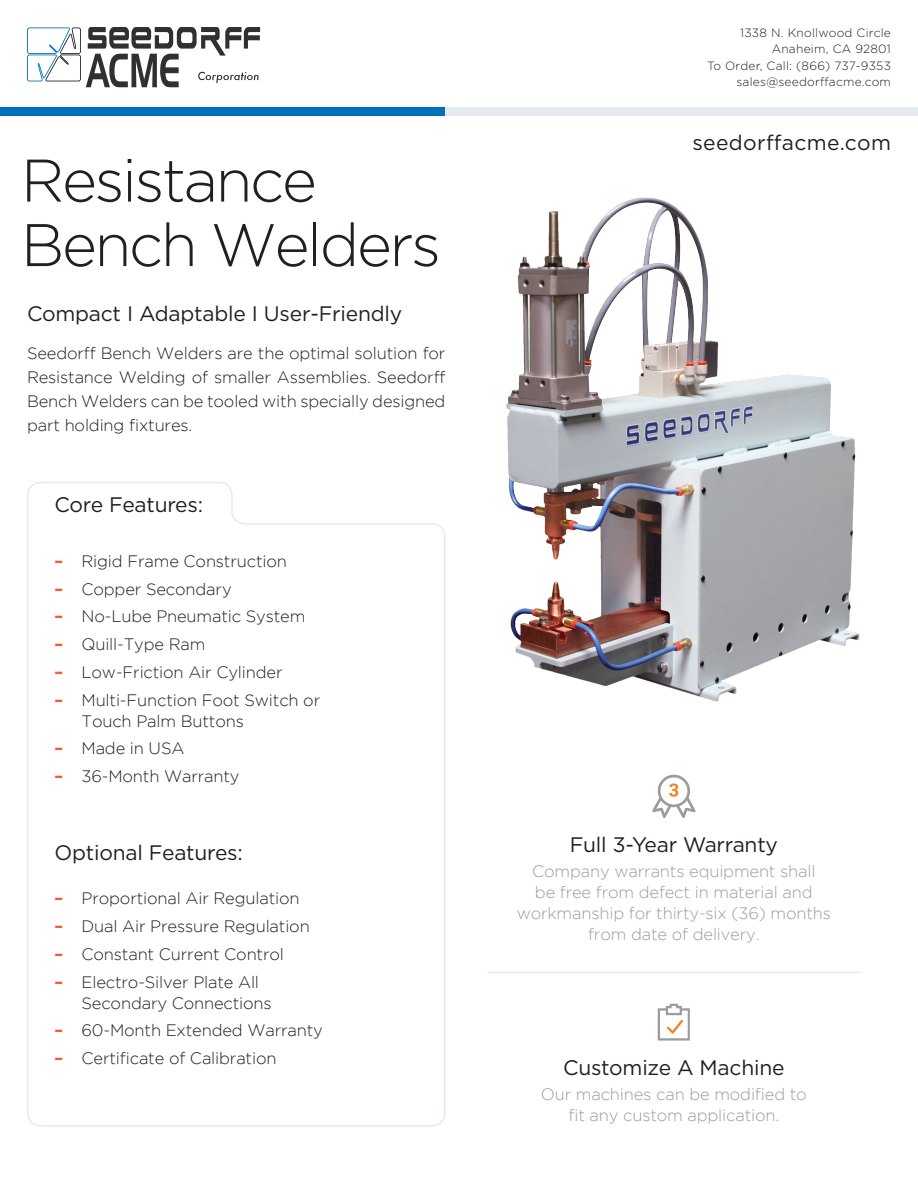
<style>
.page{position:relative;width:918px;height:1188px;background:#fff}
.page>*{position:absolute;margin:0;border:0;box-sizing:border-box;transform-origin:0 0}
.t1{font:300 60px/64.5px "Gotham";letter-spacing:-.04em;color:#231f20}
.t2{font:21px "Gotham";letter-spacing:-.01em;color:#231f20}
.t3{font:21px "Gotham";letter-spacing:.02em;color:#231f20}
.t4{font:300 16.5px/24px "Gotham";letter-spacing:-.01em;color:#231f20}
.t5{font:300 16.5px/21px "Gotham";letter-spacing:-.01em;color:#9c9c9b;text-align:center}
.t6{font:300 12px/16.5px "Gotham";letter-spacing:.02em;color:#231f20;text-align:right}
.s1{font-weight:700;color:#f15d34}
</style>
<div class="page">
<div style="left:274px;top:107px;width:644px;height:9px;background:#e5e9f0"></div>
<div style="left:0;top:107px;width:446px;height:9px;background:#0072bc"></div>
<svg style="left:27px;top:27px;width:233px;height:60px"></svg>
<img style="left:506px;top:197px;width:354px;height:505px">
<svg style="left:27px;top:482px;width:419px;height:645px"></svg>
<svg style="left:658px;top:1004px;width:32px;height:37px"></svg>
<svg style="left:652px;top:775px;width:44px;height:43px"></svg>
<hr style="left:488px;top:972px;width:372px;height:1px;background:#e5e9f0">
<p class="t6" style="left:707px;top:24px;width:185px">1338 N. Knollwood Circle<br>Anaheim, CA 92801<br>To Order, Call: (866) 737-9353 sales@seedorffacme.com</p>
<h1 class="t1" style="left:21px;top:147px;width:421px">Resistance<br>Bench Welders</h1>
<p class="t2" style="left:27px;top:300px;width:377px">Compact I Adaptable I User-Friendly</p>
<p class="t4" style="left:27px;top:341px;width:420px;text-align:justify">Seedorff Bench Welders are the optimal solution for Resistance Welding of smaller Assemblies. Seedorff Bench Welders can be tooled with specially designed part holding fixtures.</p>
<p class="t2" style="left:55px;top:491px;width:150px">Core Features:</p>
<p class="t4" style="left:55px;top:549px;width:234px"><span class="s1">–</span> Rigid Frame Construction</p>
<p class="t4" style="left:55px;top:577px;width:179px"><span class="s1">–</span> Copper Secondary</p>
<p class="t4" style="left:55px;top:604px;width:252px"><span class="s1">–</span> No-Lube Pneumatic System</p>
<p class="t4" style="left:55px;top:632px;width:153px"><span class="s1">–</span> Quill-Type Ram</p>
<p class="t4" style="left:55px;top:660px;width:230px"><span class="s1">–</span> Low-Friction Air Cylinder</p>
<p class="t4" style="left:82px;top:689px;width:240px;line-height:21px;text-indent:-27px"><span class="s1">–</span> Multi-Function Foot Switch or<br>Touch Palm Buttons</p>
<p class="t4" style="left:55px;top:736px;width:131px"><span class="s1">–</span> Made in USA</p>
<p class="t4" style="left:55px;top:764px;width:187px"><span class="s1">–</span> 36-Month Warranty</p>
<p class="t3" style="left:692px;top:130px;width:200px">seedorffacme.com</p>
<p class="t2" style="left:55px;top:839px;width:190px">Optional Features:</p>
<p class="t2" style="left:570px;top:831px;width:210px">Full 3-Year Warranty</p>
<p class="t5" style="left:517px;top:860px;width:316px">Company warrants equipment shall<br>be free from defect in material and workmanship for thirty-six (36) months from date of delivery.</p>
<p class="t4" style="left:55px;top:886px;width:247px"><span class="s1">–</span> Proportional Air Regulation</p>
<p class="t4" style="left:55px;top:914px;width:257px"><span class="s1">–</span> Dual Air Pressure Regulation</p>
<p class="t4" style="left:55px;top:942px;width:231px"><span class="s1">–</span> Constant Current Control</p>
<p class="t4" style="left:82px;top:971px;width:192px;line-height:21px;text-indent:-27px"><span class="s1">–</span> Electro-Silver Plate All<br>Secondary Connections</p>
<p class="t4" style="left:55px;top:1018px;width:270px"><span class="s1">–</span> 60-Month Extended Warranty</p>
<p class="t4" style="left:55px;top:1046px;width:224px"><span class="s1">–</span> Certificate of Calibration</p>
<p class="t2" style="left:563px;top:1054px;width:223px">Customize A Machine</p>
<p class="t5" style="left:541px;top:1084px;width:268px">Our machines can be modified to fit any custom application.</p>
</div>
